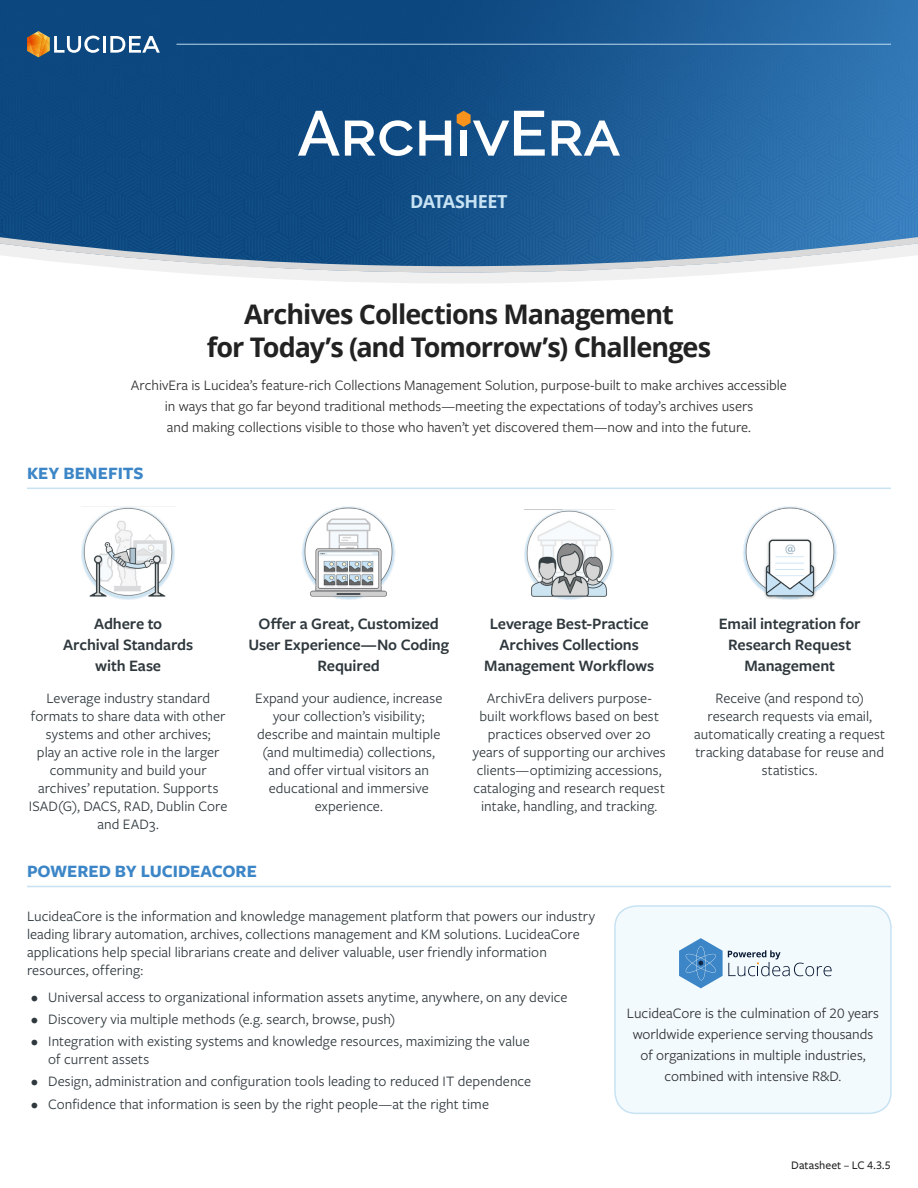
<style>
.page{position:relative;width:918px;height:1188px;background:#fff}
.page>*{position:absolute;margin:0;border:0;box-sizing:border-box;transform-origin:0 0}
.t1{font:700 27px/32.4px "Open Sans";letter-spacing:-.035em;color:#222;text-align:center}
.t2{font:700 18px "Freight Sans Pro";color:#3c86c7}
.t3{font:700 18px "Open Sans";letter-spacing:-.03em;color:#c7e2f3}
.t4{font:600 16.5px/21px "Freight Sans Pro";letter-spacing:-.005em;color:#2f383d;text-align:center}
.t5{font:15px/18px "Freight Sans Pro";letter-spacing:.005em;color:#2f383d;text-align:center}
.t6{font:15px/21px "Freight Sans Pro";color:#313232;text-align:center}
.t7{font:500 12px "Freight Sans Pro";letter-spacing:.005em;color:#222}
</style>
<div class="page">
<img style="left:0;top:0;width:918px;height:218px">
<svg style="left:0;top:218px;width:918px;height:5px;background:#1b5a93"></svg>
<svg style="left:0;top:223px;width:918px;height:60px"></svg>
<svg style="left:0;top:224px;width:918px;height:48px"></svg>
<svg style="left:27px;top:31px;width:73px;height:26px;background:#64727a"></svg>
<hr style="left:103px;top:36px;width:3px;height:17px;background:#fff">
<svg style="left:110px;top:36px;width:50px;height:17px"></svg>
<hr style="left:176px;top:44px;width:715px;height:1px;background:#c7e2f3">
<svg style="left:298px;top:111px;width:115px;height:45px"></svg>
<svg style="left:419px;top:121px;width:32px;height:35px"></svg>
<svg style="left:552px;top:121px;width:68px;height:35px"></svg>
<svg style="left:457px;top:111px;width:88px;height:45px"></svg>
<hr style="left:27px;top:488px;width:864px;height:1px;background:#c7e2f3">
<img style="left:524px;top:509px;width:90px;height:90px">
<img style="left:743px;top:507px;width:94px;height:92px">
<img style="left:81px;top:507px;width:94px;height:93px">
<img style="left:301px;top:507px;width:95px;height:92px">
<hr style="left:27px;top:886px;width:864px;height:1px;background:#c7e2f3">
<div style="left:615px;top:906px;width:276px;height:207px;background:#f3fafe;border-radius:21px"></div>
<div style="left:614px;top:905px;width:278px;height:209px;border:2px solid #c7e2f3;border-radius:21px"></div>
<svg style="left:679px;top:938px;width:153px;height:51px"></svg>
<p class="t3" style="left:410px;top:189px;width:99px">DATASHEET</p>
<p class="t1" style="left:207px;top:298px;width:506px">Archives Collections Management<br>for Today’s (and Tomorrow’s) Challenges</p>
<p class="t6" style="left:131px;top:374px;width:658px">ArchivEra is Lucidea’s feature-rich Collections Management Solution, purpose-built to make archives accessible in ways that go far beyond traditional methods—meeting the expectations of today’s archives users<br>and making collections visible to those who haven’t yet discovered them—now and into the future.</p>
<p class="t2" style="left:27px;top:461px;width:118px">KEY BENEFITS</p>
<p class="t4" style="left:63px;top:612px;width:132px">Adhere to<br>Archival Standards with Ease</p>
<p class="t4" style="left:248px;top:612px;width:202px">Offer a Great, Customized<br>User Experience—No Coding<br>Required</p>
<p class="t4" style="left:484px;top:612px;width:171px">Leverage Best-Practice<br>Archives Collections<br>Management Workflows</p>
<p class="t4" style="left:719px;top:612px;width:143px">Email integration for<br>Research Request<br>Management</p>
<p class="t5" style="left:29px;top:689px;width:200px">Leverage industry standard formats to share data with other systems and other archives;<br>play an active role in the larger community and build your archives’ reputation. Supports<br>ISAD(G), DACS, RAD, Dublin Core and EAD3.</p>
<p class="t5" style="left:255px;top:689px;width:189px">Expand your audience, increase your collection’s visibility; describe and maintain multiple (and multimedia) collections, and offer virtual visitors an educational and immersive experience.</p>
<p class="t5" style="left:473px;top:689px;width:194px">ArchivEra delivers purpose&shy;built workflows based on best practices observed over 20 years of supporting our archives clients—optimizing accessions, cataloging and research request intake, handling, and tracking.</p>
<p class="t5" style="left:694px;top:689px;width:192px">Receive (and respond to) research requests via email, automatically creating a request tracking database for reuse and statistics.</p>
<p class="t2" style="left:27px;top:859px;width:231px">POWERED BY LUCIDEACORE</p>
<p class="t5" style="left:27px;top:907px;width:570px;text-align:left">LucideaCore is the information and knowledge management platform that powers our industry leading library automation, archives, collections management and KM solutions. LucideaCore applications help special librarians create and deliver valuable, user friendly information resources, offering:</p>
<p class="t5" style="left:31px;top:987px;width:538px">• Universal access to organizational information assets anytime, anywhere, on any device</p>
<p class="t5" style="left:31px;top:1009px;width:366px">• Discovery via multiple methods (e.g. search, browse, push)</p>
<p class="t5" style="left:48px;top:1032px;width:483px;text-align:left;text-indent:-17px">• Integration with existing systems and knowledge resources, maximizing the value of current assets</p>
<p class="t5" style="left:31px;top:1072px;width:502px">• Design, administration and configuration tools leading to reduced IT dependence</p>
<p class="t5" style="left:31px;top:1094px;width:459px">• Confidence that information is seen by the right people—at the right time</p>
<p class="t6" style="left:627px;top:1002px;width:254px">LucideaCore is the culmination of 20 years worldwide experience serving thousands of organizations in multiple industries, combined with intensive R&amp;D.</p>
<p class="t7" style="left:791px;top:1157px;width:101px">Datasheet – LC 4.3.5</p>
</div>
